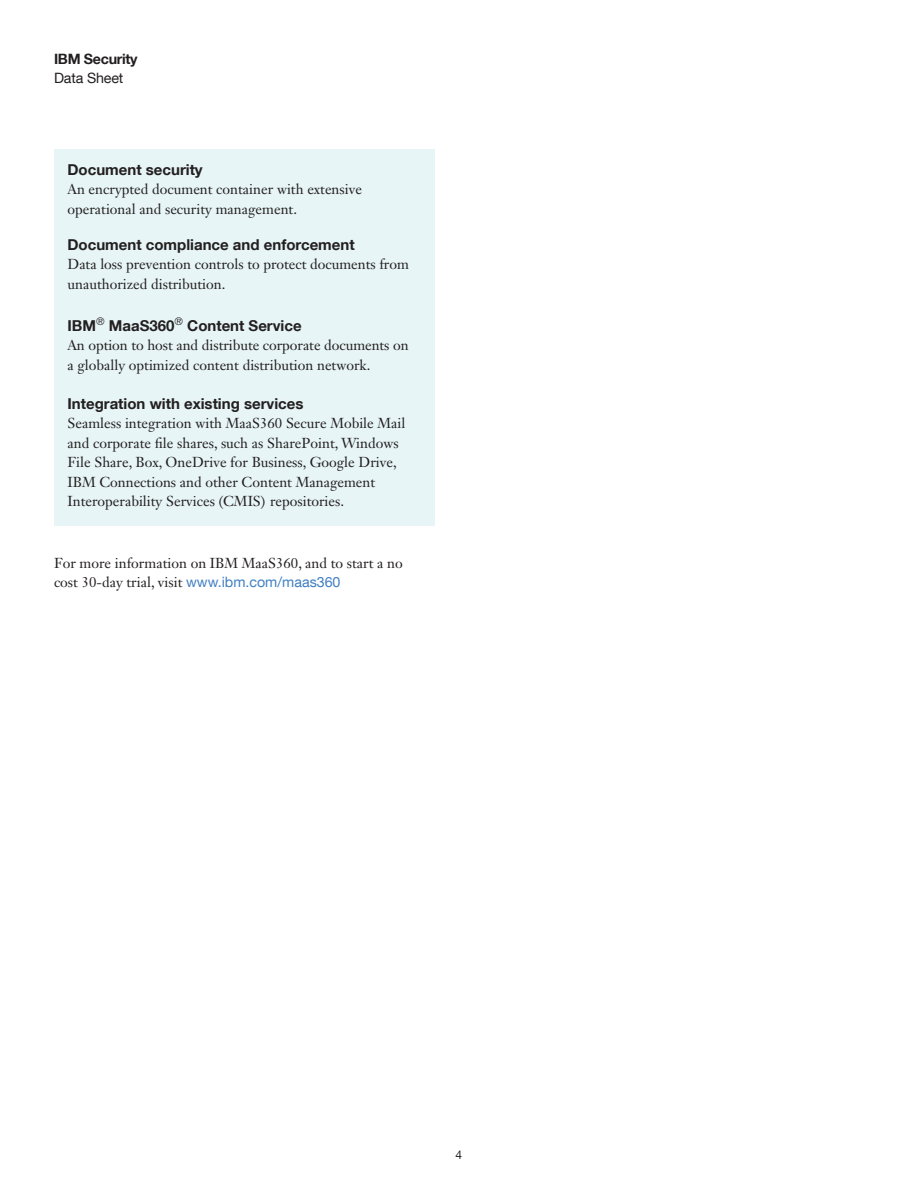
<style>
.page{position:relative;width:918px;height:1188px;background:#fff}
.page>*{position:absolute;margin:0;border:0;box-sizing:border-box;transform-origin:0 0}
._2B_sub_head_1__colo{font:700 15px "Helvetica Neue LT Com";color:#231f20}
._2C_body{font:700 15px "Helvetica Neue LT Com";color:#231f20}
._2C_body-2{font:14.25px/19.5px "Janson Text LT Std";color:#231f20}
._0A_business_unit{font:700 14.25px "Helvetica Neue LT Com";letter-spacing:-.02em;color:#231f20}
._0A_collateral_type{font:14.25px "Helvetica Neue LT Com";letter-spacing:-.01em;color:#231f20}
._0B_industry_area{font:12px "Helvetica Neue LT Com";color:#231f20}
.s1{font-family:"Helvetica Neue LT Com";color:#4180c3}
</style>
<div class="page">
<div style="left:54px;top:149px;width:380px;height:377px;background:#e7f5f6"></div>
<p class="_0A_business_unit" style="left:54px;top:50px;width:85px">IBM Security</p>
<p class="_0A_collateral_type" style="left:54px;top:69px;width:71px">Data Sheet</p>
<p class="_2C_body" style="left:68px;top:160px;width:137px">Document security</p>
<p class="_2C_body-2" style="left:67px;top:179px;width:296px">An encrypted document container with extensive operational and security management.</p>
<p class="_2B_sub_head_1__colo" style="left:68px;top:235px;width:289px">Document compliance and enforcement</p>
<p class="_2C_body-2" style="left:67px;top:254px;width:343px">Data loss prevention controls to protect documents from unauthorized distribution.</p>
<p class="_2B_sub_head_1__colo" style="left:68px;top:316px;width:236px">IBM<sup>®</sup> MaaS360<sup>®</sup> Content Service</p>
<p class="_2C_body-2" style="left:67px;top:335px;width:343px">An option to host and distribute corporate documents on a globally optimized content distribution network.</p>
<p class="_2C_body" style="left:68px;top:394px;width:238px">Integration with existing services</p>
<p class="_2C_body-2" style="left:67px;top:413px;width:340px">Seamless integration with MaaS360 Secure Mobile Mail and corporate file shares, such as SharePoint, Windows File Share, Box, OneDrive for Business, Google Drive, IBM Connections and other Content Management Interoperability Services (CMIS) repositories.</p>
<p class="_2C_body-2" style="left:54px;top:553px;width:350px">For more information on IBM MaaS360, and to start a no cost 30-day trial, visit <span class="s1">www.ibm.com/maas360</span></p>
<p class="_0B_industry_area" style="left:456px;top:1148px;width:8px">4</p>
</div>
